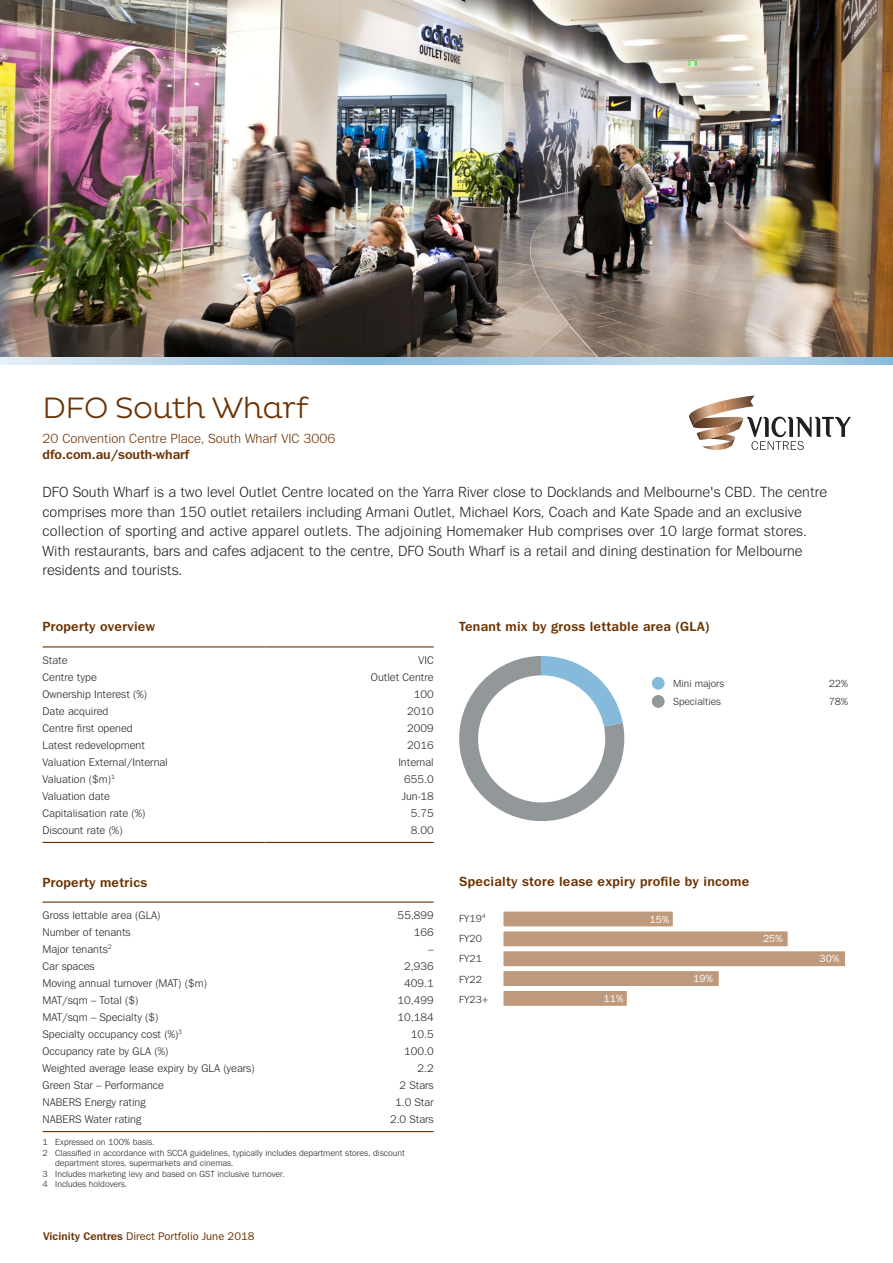
<style>
.page{position:relative;width:893px;height:1263px;background:#fff}
.page>*{position:absolute;margin:0;border:0;box-sizing:border-box;transform-origin:0 0}
.t1{font:300 30px "Pluto";letter-spacing:-.025em;color:#6d3201}
.t2{font:15px/19.5px "Tee Franklin";color:#231f20}
.t3{font:700 13.5px "Tee Franklin";letter-spacing:.02em;color:#6d3201}
.t4{font:13.5px "Tee Franklin";color:#6d3201}
.t5{font:700 13.5px "Tee Franklin";color:#6d3201}
.t6{font:11.25px "Tee Franklin";color:#231f20}
.t7{font:500 11.25px "Tee Franklin";color:#6d3201}
.t8{font:10.5px/20.4px "Tee Franklin";color:#231f20}
.t9{font:500 10.5px "Tee Franklin";color:#fff}
.t10{font:9px "Tee Franklin";color:#231f20}
.s1{font-weight:700}
</style>
<div class="page">
<svg style="left:689px;top:395px;width:162px;height:55px"></svg>
<svg style="left:459px;top:656px;width:166px;height:165px"></svg>
<div style="left:478px;top:675px;width:127px;height:127px;background:#fff;border-radius:50%"></div>
<div style="left:652px;top:677px;width:13px;height:13px;background:#85badb;border-radius:50%"></div>
<div style="left:652px;top:695px;width:13px;height:13px;background:#929799;border-radius:50%"></div>
<div style="left:502px;top:989px;width:126px;height:18px;background:#bf997b"></div>
<div style="left:500px;top:988px;width:130px;height:21px;border:3px solid #fff"></div>
<div style="left:502px;top:970px;width:218px;height:17px;background:#bf997b"></div>
<div style="left:500px;top:968px;width:222px;height:21px;border:3px solid #fff"></div>
<div style="left:502px;top:950px;width:345px;height:18px;background:#bf997b"></div>
<div style="left:500px;top:948px;width:348px;height:21px;border:3px solid #fff"></div>
<div style="left:502px;top:930px;width:287px;height:18px;background:#bf997b"></div>
<div style="left:500px;top:928px;width:291px;height:21px;border:3px solid #fff"></div>
<div style="left:502px;top:910px;width:172px;height:18px;background:#bf997b"></div>
<div style="left:500px;top:908px;width:176px;height:21px;border:3px solid #fff"></div>
<img style="left:0;top:0;width:893px;height:361px">
<hr style="left:43px;top:901px;width:214px;height:2px;background:#6d3201">
<hr style="left:257px;top:901px;width:177px;height:2px;background:#6d3201">
<hr style="left:43px;top:1131px;width:214px;height:1px;background:#6d3201">
<hr style="left:257px;top:1131px;width:177px;height:1px;background:#6d3201">
<hr style="left:43px;top:646px;width:221px;height:1px;background:#6d3201">
<hr style="left:264px;top:646px;width:170px;height:1px;background:#6d3201">
<hr style="left:43px;top:842px;width:221px;height:1px;background:#6d3201">
<hr style="left:264px;top:842px;width:170px;height:1px;background:#6d3201">
<svg style="left:1px;top:357px;width:892px;height:8px;background:#aed0e6"></svg>
<h1 class="t1" style="left:43px;top:391px;width:268px">DFO South Wharf</h1>
<p class="t4" style="left:43px;top:431px;width:294px">20 Convention Centre Place, South Wharf VIC 3006</p>
<p class="t5" style="left:43px;top:447px;width:148px">dfo.com.au/south-wharf</p>
<p class="t2" style="left:43px;top:483px;width:786px">DFO South Wharf is a two level Outlet Centre located on the Yarra River close to Docklands and Melbourne's CBD. The centre comprises more than 150 outlet retailers including Armani Outlet, Michael Kors, Coach and Kate Spade and an exclusive collection of sporting and active apparel outlets. The adjoining Homemaker Hub comprises over 10 large format stores.<br>With restaurants, bars and cafes adjacent to the centre, DFO South Wharf is a retail and dining destination for Melbourne residents and tourists.</p>
<p class="t3" style="left:43px;top:618px;width:114px">Property overview</p>
<p class="t3" style="left:459px;top:618px;width:252px">Tenant mix by gross lettable area (GLA)</p>
<p class="t6" style="left:43px;top:654px;width:27px">State</p>
<p class="t6" style="left:419px;top:654px;width:17px">VIC</p>
<p class="t6" style="left:43px;top:670px;width:56px">Centre type</p>
<p class="t6" style="left:371px;top:670px;width:64px">Outlet Centre</p>
<p class="t6" style="left:43px;top:687px;width:106px">Ownership Interest (%)</p>
<p class="t6" style="left:414px;top:687px;width:22px">100</p>
<p class="t6" style="left:43px;top:704px;width:67px">Date acquired</p>
<p class="t6" style="left:407px;top:704px;width:28px">2010</p>
<p class="t6" style="left:43px;top:721px;width:92px">Centre first opened</p>
<p class="t6" style="left:407px;top:721px;width:28px">2009</p>
<p class="t6" style="left:43px;top:738px;width:104px">Latest redevelopment</p>
<p class="t6" style="left:407px;top:738px;width:28px">2016</p>
<p class="t6" style="left:43px;top:756px;width:127px">Valuation External/Internal</p>
<p class="t6" style="left:398px;top:756px;width:37px">Internal</p>
<p class="t6" style="left:43px;top:773px;width:74px">Valuation ($m)<sup>1</sup></p>
<p class="t6" style="left:404px;top:772px;width:31px">655.0</p>
<p class="t6" style="left:43px;top:790px;width:69px">Valuation date</p>
<p class="t6" style="left:402px;top:790px;width:33px">Jun-18</p>
<p class="t6" style="left:43px;top:807px;width:105px">Capitalisation rate (%)</p>
<p class="t6" style="left:411px;top:807px;width:24px">5.75</p>
<p class="t6" style="left:43px;top:824px;width:82px">Discount rate (%)</p>
<p class="t6" style="left:411px;top:824px;width:24px">8.00</p>
<p class="t3" style="left:43px;top:874px;width:106px">Property metrics</p>
<p class="t6" style="left:43px;top:909px;width:119px">Gross lettable area (GLA)</p>
<p class="t6" style="left:398px;top:909px;width:38px">55,899</p>
<p class="t6" style="left:43px;top:926px;width:90px">Number of tenants</p>
<p class="t6" style="left:414px;top:926px;width:22px">166</p>
<p class="t6" style="left:43px;top:943px;width:71px">Major tenants<sup>2</sup></p>
<p class="t6" style="left:428px;top:943px;width:7px">–</p>
<p class="t6" style="left:43px;top:960px;width:54px">Car spaces</p>
<p class="t6" style="left:404px;top:960px;width:31px">2,936</p>
<p class="t6" style="left:43px;top:977px;width:166px">Moving annual turnover (MAT) ($m)</p>
<p class="t6" style="left:404px;top:977px;width:31px">409.1</p>
<p class="t6" style="left:43px;top:994px;width:97px">MAT/sqm – Total ($)</p>
<p class="t6" style="left:398px;top:994px;width:38px">10,499</p>
<p class="t6" style="left:43px;top:1011px;width:117px">MAT/sqm – Specialty ($)</p>
<p class="t6" style="left:398px;top:1011px;width:38px">10,184</p>
<p class="t6" style="left:43px;top:1028px;width:141px">Specialty occupancy cost (%)<sup>3</sup></p>
<p class="t6" style="left:411px;top:1028px;width:24px">10.5</p>
<p class="t6" style="left:43px;top:1045px;width:127px">Occupancy rate by GLA (%)</p>
<p class="t6" style="left:404px;top:1045px;width:31px">100.0</p>
<p class="t6" style="left:43px;top:1062px;width:214px">Weighted average lease expiry by GLA (years)</p>
<p class="t6" style="left:417px;top:1062px;width:18px">2.2</p>
<p class="t6" style="left:43px;top:1079px;width:123px">Green Star – Performance</p>
<p class="t6" style="left:400px;top:1079px;width:36px">2 Stars</p>
<p class="t6" style="left:43px;top:1096px;width:105px">NABERS Energy rating</p>
<p class="t6" style="left:395px;top:1096px;width:40px">1.0 Star</p>
<p class="t6" style="left:43px;top:1113px;width:100px">NABERS Water rating</p>
<p class="t6" style="left:390px;top:1113px;width:45px">2.0 Stars</p>
<p class="t10" style="left:43px;top:1137px;width:113px">1 Expressed on 100% basis.</p>
<p class="t10" style="left:43px;top:1147px;width:364px">2 Classified in accordance with SCCA guidelines, typically includes department stores, discount</p>
<p class="t10" style="left:55px;top:1158px;width:180px">department stores, supermarkets and cinemas.</p>
<p class="t10" style="left:43px;top:1168px;width:244px">3 Includes marketing levy and based on GST inclusive turnover.</p>
<p class="t10" style="left:43px;top:1179px;width:86px">4 Includes holdovers.</p>
<p class="t7" style="left:43px;top:1230px;width:213px"><span class="s1">Vicinity Centres</span> Direct Portfolio June 2018</p>
<p class="t8" style="left:673px;top:673px;width:53px">Mini majors</p>
<p class="t8" style="left:829px;top:673px;width:21px">22%</p>
<p class="t8" style="left:673px;top:691px;width:49px">Specialties</p>
<p class="t8" style="left:829px;top:691px;width:21px">78%</p>
<p class="t3" style="left:459px;top:874px;width:291px">Specialty store lease expiry profile by income</p>
<p class="t8" style="left:459px;top:908px;width:31px">FY19<sup>4<br></sup>FY20<br>FY21<br>FY22<br>FY23+</p>
<p class="t9" style="left:603px;top:992px;width:21px">11%</p>
<p class="t9" style="left:649px;top:913px;width:21px">15%</p>
<p class="t9" style="left:693px;top:972px;width:21px">19%</p>
<p class="t9" style="left:763px;top:932px;width:21px">25%</p>
<p class="t9" style="left:819px;top:952px;width:21px">30%</p>
</div>
